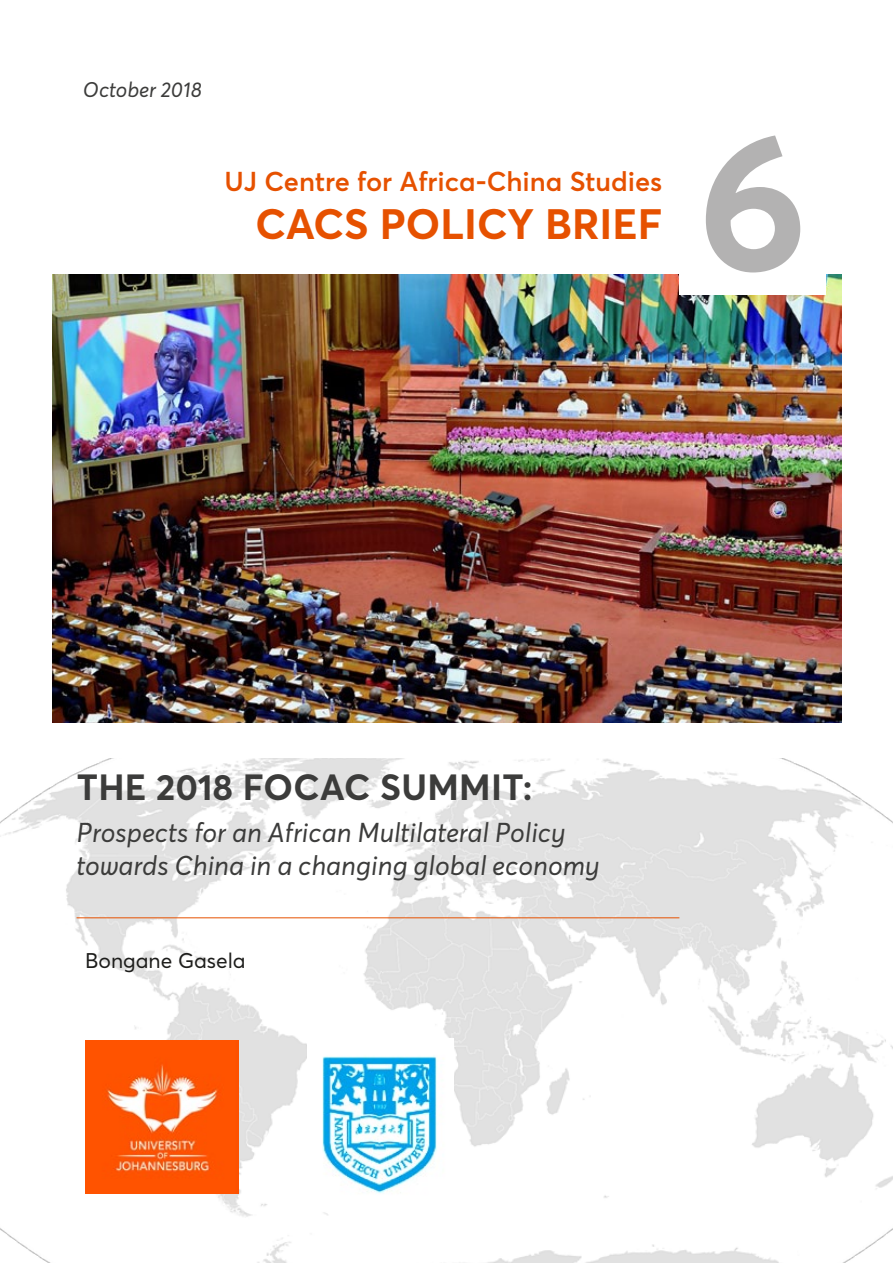
<style>
.page{position:relative;width:893px;height:1263px;background:#fff}
.page>*{position:absolute;margin:0;border:0;box-sizing:border-box;transform-origin:0 0}
.t1{font:700 190.8px "Averta Std";color:#b3b2b2}
.t2{font:700 42px "Averta Std";color:#e65100}
.t3{font:700 36px "Averta Std";letter-spacing:.01em;color:#3c3c3b}
.t4{font:italic 27px/33px "Averta Std";color:#3c3c3b}
.t5{font:600 27px "Averta Std";color:#e65100}
.t6{font:21px "Averta Std";color:#1d1d1b}
.t7{font:italic 21px "Averta Std";color:#3c3c3b}
</style>
<div class="page">
<img style="left:0;top:758px;width:893px;height:505px">
<img style="left:52px;top:275px;width:790px;height:448px">
<img style="left:308px;top:1038px;width:145px;height:163px">
<hr style="left:77px;top:917px;width:602px;height:1px;background:#e65100">
<img style="left:85px;top:1040px;width:153px;height:153px">
<div style="left:679px;top:124px;width:147px;height:170px;background:#fff"></div>
<p class="t7" style="left:83px;top:76px;width:120px">October 2018</p>
<p class="t5" style="left:225px;top:164px;width:439px">UJ Centre for Africa-China Studies</p>
<h2 class="t2" style="left:255px;top:197px;width:408px">CACS POLICY BRIEF</h2>
<h1 class="t1" style="left:697px;top:82px;width:113px">6</h1>
<h3 class="t3" style="left:77px;top:764px;width:457px">THE 2018 FOCAC SUMMIT:</h3>
<p class="t4" style="left:77px;top:817px;width:525px">Prospects for an African Multilateral Policy towards China in a changing global economy</p>
<p class="t6" style="left:85px;top:947px;width:162px">Bongane Gasela</p>
</div>
